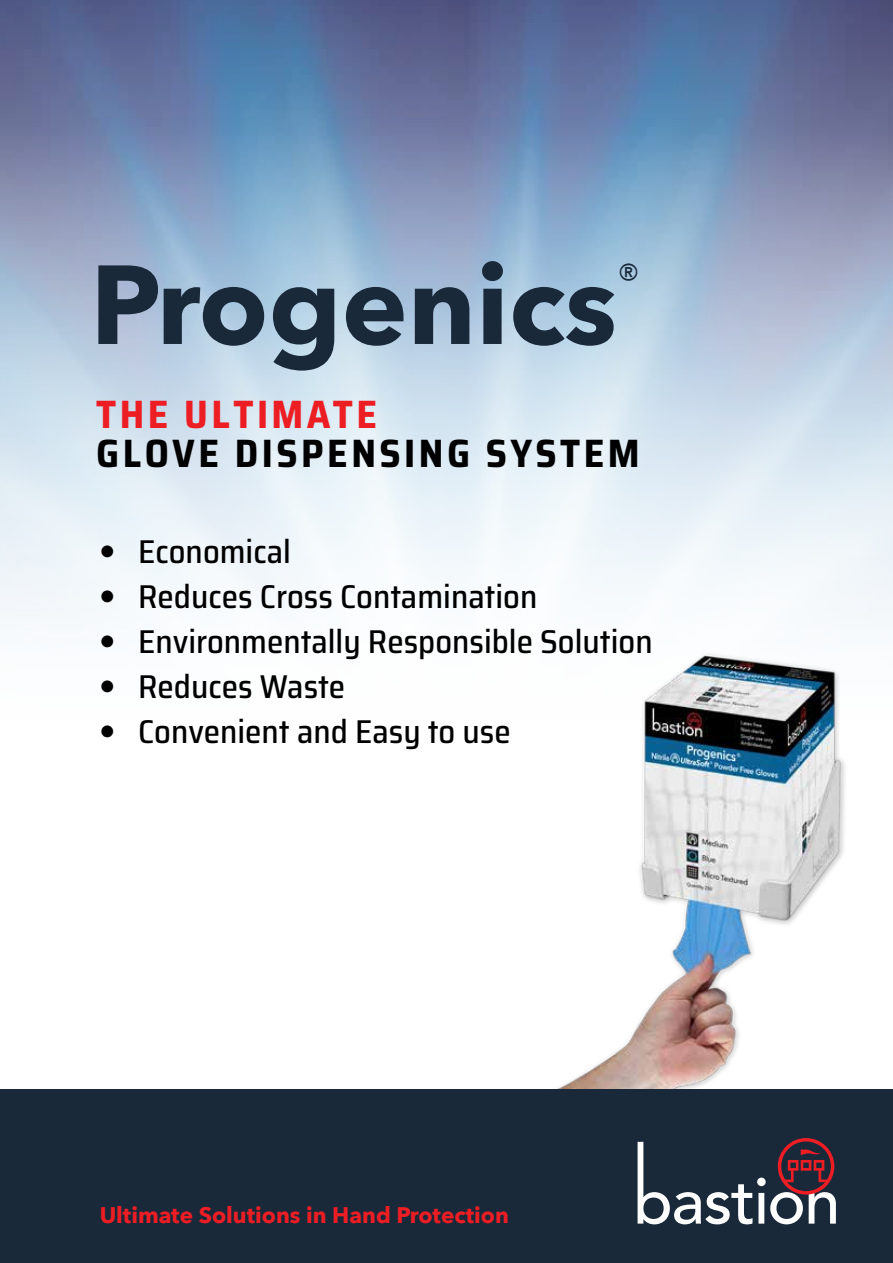
<style>
.page{position:relative;width:893px;height:1263px;background:#fff}
.page>*{position:absolute;margin:0;border:0;box-sizing:border-box;transform-origin:0 0}
.t1{font:700 111px "Avenir Next";color:#19293a}
.t2{font:700 semi-condensed 39.6px "Saira";letter-spacing:.09em;color:#000}
.t3{font:700 semi-condensed 39.6px "Saira";letter-spacing:.09em;color:#ed1d24}
.t4{font:38.4px "Avenir Next";color:#19293a}
.t5{font:500 semi-condensed 33px "Saira";color:#000}
.t6{font:700 22.5px "Avenir Next";color:#ed1d24}
.s1{font-family:"Avenir Next";font-stretch:normal}
</style>
<div class="page">
<img style="left:0;top:0;width:893px;height:618px">
<img style="left:415px;top:614px;width:478px;height:476px">
<div style="left:0;top:1090px;width:893px;height:173px;background:#19293a"></div>
<svg style="left:638px;top:1138px;width:198px;height:86px"></svg>
<h1 class="t1" style="left:90px;top:209px;width:528px">Progenics</h1>
<p class="t4" style="left:617px;top:246px;width:25px">®</p>
<p class="t3" style="left:96px;top:384px;width:282px">THE ULTIMATE</p>
<p class="t2" style="left:96px;top:423px;width:545px">GLOVE DISPENSING SYSTEM</p>
<p class="t5" style="left:99px;top:527px;width:193px"><span class="s1">•</span> Economical</p>
<p class="t5" style="left:99px;top:572px;width:440px"><span class="s1">•</span> Reduces Cross Contamination</p>
<p class="t5" style="left:99px;top:617px;width:555px"><span class="s1">•</span> Environmentally Responsible Solution</p>
<p class="t5" style="left:99px;top:662px;width:247px"><span class="s1">•</span> Reduces Waste</p>
<p class="t5" style="left:99px;top:707px;width:413px"><span class="s1">•</span> Convenient and Easy to use</p>
<p class="t6" style="left:100px;top:1196px;width:411px">Ultimate Solutions in Hand Protection</p>
</div>
